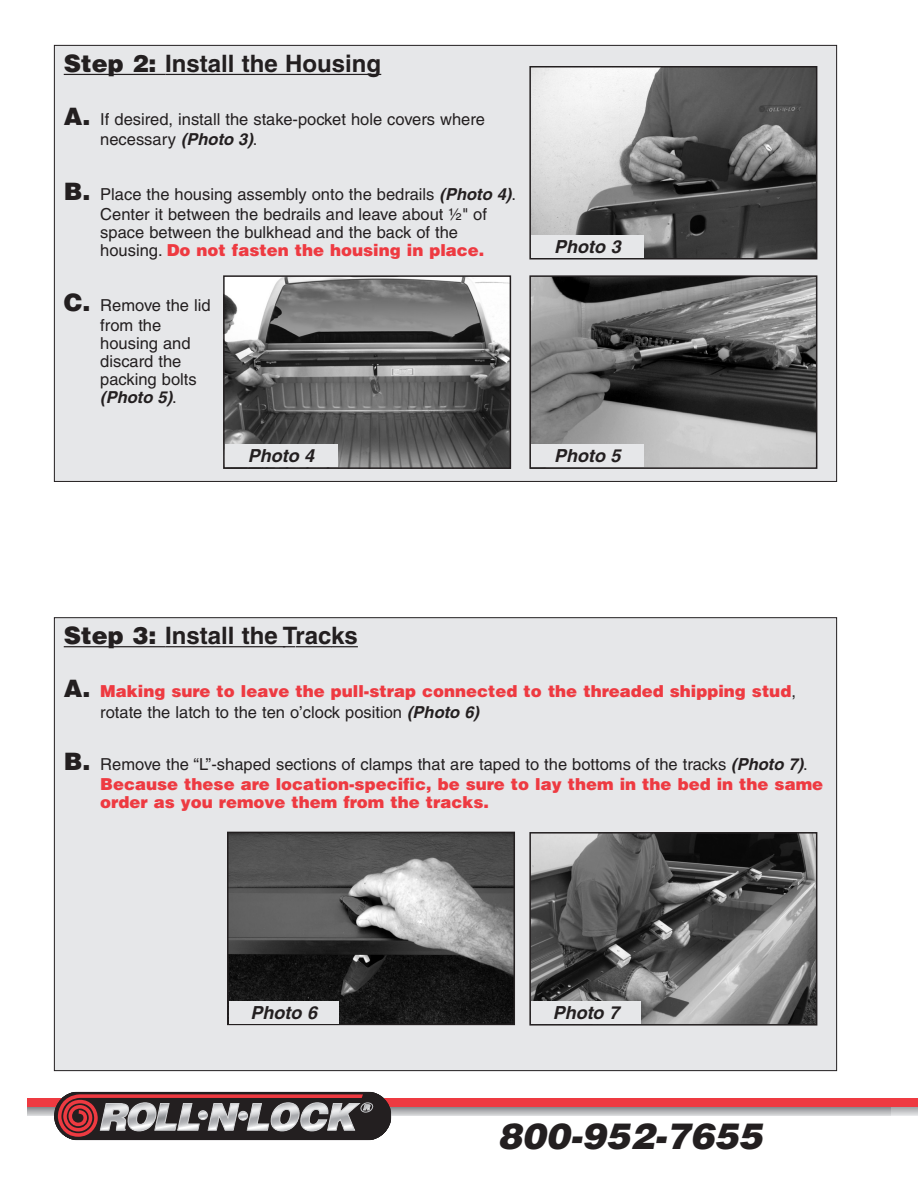
<style>
.page{position:relative;width:918px;height:1188px;background:#fff}
.page>*{position:absolute;margin:0;border:0;box-sizing:border-box;transform-origin:0 0}
.t1{font:italic 900 36px "Helvetica";color:#231f20}
.t2{font:700 24px "Helvetica";color:#231f20}
.t3{font:italic 700 18px "Helvetica";color:#231f20}
.t4{font:16.5px/20.1px "Helvetica";color:#231f20}
.t5{font:900 16.5px/21px "Helvetica";color:#ee3a41}
.s1{font-weight:900}
.s2{font-weight:900;font-size:24px}
.s3{font-weight:700;font-style:italic}
.s4{font-weight:900;color:#ee3a41}
.s5{font-size:24px;color:#231f20}
.s6{font-weight:400;color:#231f20}
.s7{font-weight:700;font-style:italic;color:#231f20}
</style>
<div class="page">
<div style="left:27px;top:1098px;width:891px;height:9px;background:#ee3a41"></div>
<hr style="left:27px;top:1116px;width:891px;height:1px;background:#eaebec">
<hr style="left:27px;top:1115px;width:891px;height:1px;background:#dcdddf">
<hr style="left:27px;top:1114px;width:891px;height:1px;background:#d0d1d3">
<hr style="left:27px;top:1113px;width:891px;height:1px;background:#c3c4c7">
<hr style="left:27px;top:1112px;width:891px;height:1px;background:#b7b8bb">
<hr style="left:27px;top:1111px;width:891px;height:1px;background:#abacb0">
<hr style="left:27px;top:1110px;width:891px;height:1px;background:#9fa0a4">
<hr style="left:27px;top:1109px;width:891px;height:1px;background:#939598">
<hr style="left:27px;top:1108px;width:891px;height:1px;background:#87898c">
<hr style="left:27px;top:1107px;width:891px;height:1px;background:#7c7e81">
<svg style="left:54px;top:1092px;width:337px;height:48px;background:#725a5c"></svg>
<div style="left:54px;top:618px;width:783px;height:453px;background:#e6e7e9"></div>
<hr style="left:64px;top:646px;width:101px;height:1px;background:#231f20">
<hr style="left:165px;top:646px;width:120px;height:1px;background:#231f20">
<hr style="left:296px;top:646px;width:36px;height:1px;background:#231f20">
<svg style="left:331px;top:646px;width:27px;height:1px"></svg>
<div style="left:54px;top:45px;width:783px;height:436px;background:#e6e7e9"></div>
<hr style="left:64px;top:74px;width:101px;height:1px;background:#231f20">
<hr style="left:165px;top:74px;width:216px;height:1px;background:#231f20">
<img style="left:226px;top:278px;width:282px;height:188px">
<div style="left:223px;top:275px;width:288px;height:194px;border:2px solid #231f20"></div>
<div style="left:225px;top:445px;width:112px;height:22px;background:#e6e7e9"></div>
<img style="left:532px;top:69px;width:282px;height:188px">
<div style="left:529px;top:66px;width:288px;height:194px;border:2px solid #231f20"></div>
<div style="left:531px;top:235px;width:113px;height:23px;background:#e6e7e9"></div>
<img style="left:532px;top:278px;width:282px;height:188px">
<div style="left:529px;top:275px;width:288px;height:194px;border:2px solid #231f20"></div>
<div style="left:531px;top:445px;width:113px;height:22px;background:#e6e7e9"></div>
<img style="left:230px;top:835px;width:282px;height:187px">
<div style="left:227px;top:832px;width:288px;height:193px;border:2px solid #231f20"></div>
<div style="left:229px;top:1001px;width:110px;height:22px;background:#e6e7e9"></div>
<img style="left:532px;top:835px;width:282px;height:188px">
<div style="left:529px;top:832px;width:288px;height:194px;border:2px solid #231f20"></div>
<div style="left:531px;top:1002px;width:110px;height:22px;background:#e6e7e9"></div>
<h2 class="t2" style="left:64px;top:55px;width:319px"><span class="s1">Step 2:</span> Install the Housing</h2>
<p class="t4" style="left:100px;top:110px;width:386px;text-indent:-37px"><span class="s2">A.</span> If desired, install the stake-pocket hole covers where necessary <span class="s3">(Photo 3)</span>.</p>
<p class="t4" style="left:64px;top:185px;width:454px;text-align:center"><span class="s2">B.</span> Place the housing assembly onto the bedrails <span class="s3">(Photo 4)</span>.<br>Center it between the bedrails and leave about ½" of</p>
<p class="t4" style="left:100px;top:224px;width:386px;line-height:18px">space between the bulkhead and the back of the housing. <span class="s4">Do not fasten the housing in place.</span></p>
<p class="t4" style="left:100px;top:296px;width:112px;text-indent:-37px"><span class="s2">C.</span> Remove the lid from the</p>
<p class="t4" style="left:100px;top:335px;width:98px;line-height:18px">housing and discard the packing bolts <span class="s3">(Photo 5)</span>.</p>
<p class="t3" style="left:248px;top:449px;width:72px">Photo 4</p>
<p class="t3" style="left:554px;top:240px;width:72px">Photo 3</p>
<p class="t3" style="left:554px;top:449px;width:72px">Photo 5</p>
<h2 class="t2" style="left:64px;top:627px;width:296px"><span class="s1">Step 3:</span> Install the Tracks</h2>
<p class="t5" style="left:100px;top:682px;width:697px;text-indent:-37px"><span class="s5">A.</span> Making sure to leave the pull-strap connected to the threaded shipping stud<span class="s6">, rotate the latch to the ten o’clock position</span> <span class="s7">(Photo 6)</span></p>
<p class="t4" style="left:100px;top:756px;width:724px;text-indent:-37px"><span class="s2">B.</span> Remove the “L”-shaped sections of clamps that are taped to the bottoms of the tracks <span class="s3">(Photo 7)</span>.<br><span class="s4">Because these are location-specific, be sure to lay them in the bed in the same</span></p>
<p class="t5" style="left:100px;top:794px;width:390px">order as you remove them from the tracks.</p>
<p class="t3" style="left:251px;top:1006px;width:72px">Photo 6</p>
<p class="t3" style="left:553px;top:1006px;width:72px">Photo 7</p>
<h1 class="t1" style="left:498px;top:1123px;width:271px">800-952-7655</h1>
</div>
